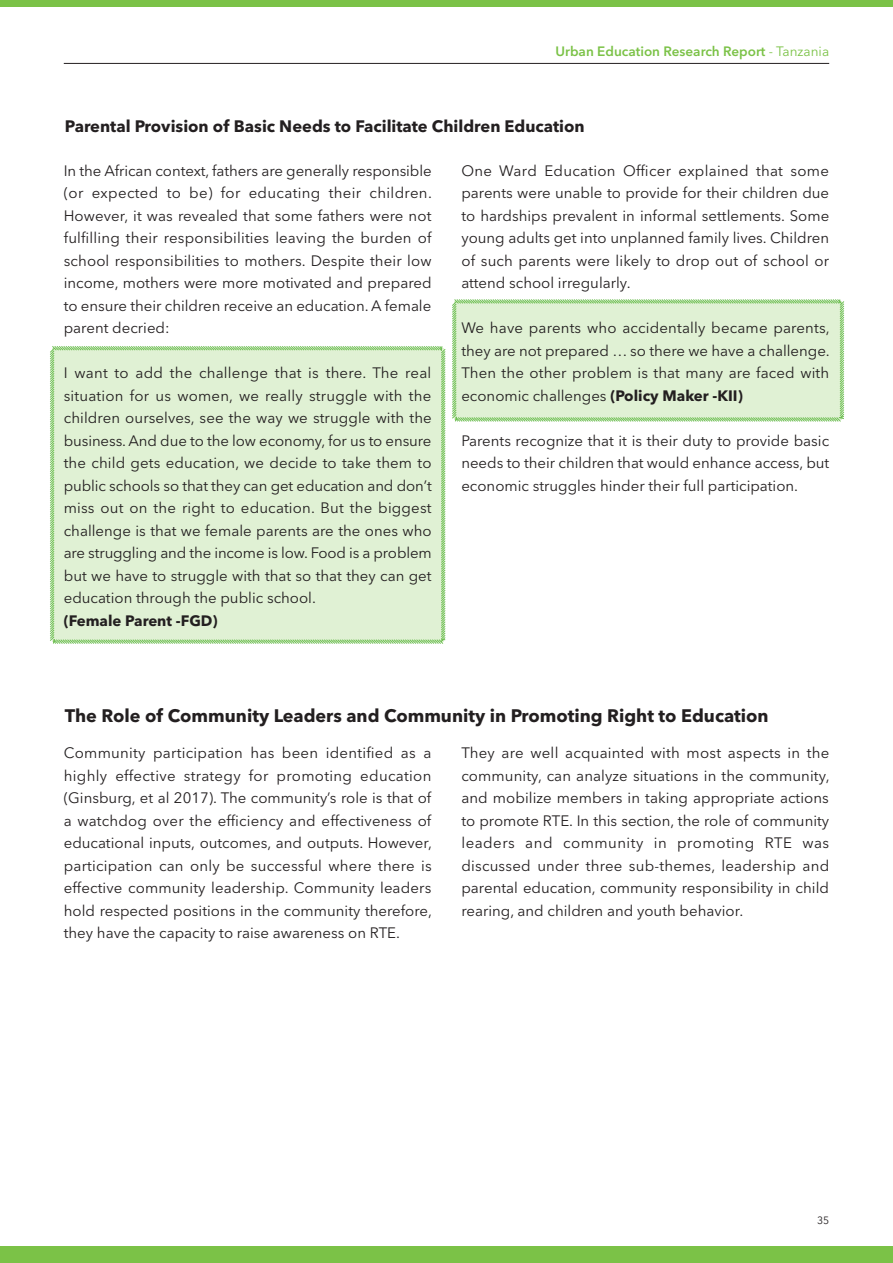
<style>
.page{position:relative;width:893px;height:1263px;background:#fff}
.page>*{position:absolute;margin:0;border:0;box-sizing:border-box;transform-origin:0 0}
.t1{font:700 18px "Avenir Next LT Pro";color:#231f20}
.t2{font:700 16.5px "Avenir Next LT Pro";color:#231f20}
.t3{font:15px/22.5px "Avenir Next LT Pro";color:#231f20;text-align:justify}
.t4{font:700 15px "Avenir Next LT Pro";color:#231f20}
.t5{font:600 13.5px "Avenir Next LT Pro";color:#7bc247}
.t6{font:10.5px "Avenir Next LT Pro";color:#231f20}
.s1{font-weight:400}
.s2{font-weight:700}
</style>
<div class="page">
<hr style="left:64px;top:63px;width:765px;height:1px;background:#231f20">
<div style="left:0;top:1246px;width:893px;height:17px;background:#7bc247"></div>
<div style="left:0;top:0;width:893px;height:6px;background:#7bc247"></div>
<div style="left:50px;top:346px;width:396px;height:298px;background:#e0f1d4"></div>
<svg style="left:452px;top:299px;width:393px;height:123px;background:#daeece"></svg>
<p class="t5" style="left:555px;top:43px;width:275px">Urban Education Research Report <span class="s1">- Tanzania</span></p>
<p class="t2" style="left:65px;top:116px;width:521px">Parental Provision of Basic Needs to Facilitate Children Education</p>
<p class="t3" style="left:64px;top:159px;width:370px">In the African context, fathers are generally responsible (or expected to be) for educating their children.<br>However, it was revealed that some fathers were not fulfilling their responsibilities leaving the burden of school responsibilities to mothers. Despite their low income, mothers were more motivated and prepared to ensure their children receive an education. A female parent decried:</p>
<p class="t3" style="left:64px;top:362px;width:370px">I want to add the challenge that is there. The real situation for us women, we really struggle with the children ourselves, see the way we struggle with the business. And due to the low economy, for us to ensure the child gets education, we decide to take them to public schools so that they can get education and don’t miss out on the right to education. But the biggest challenge is that we female parents are the ones who are struggling and the income is low. Food is a problem but we have to struggle with that so that they can get education through the public school.</p>
<p class="t4" style="left:64px;top:611px;width:155px">(Female Parent -FGD)</p>
<p class="t3" style="left:461px;top:159px;width:369px">One Ward Education Officer explained that some parents were unable to provide for their children due to hardships prevalent in informal settlements. Some young adults get into unplanned family lives. Children of such parents were likely to drop out of school or attend school irregularly.</p>
<p class="t3" style="left:461px;top:317px;width:370px">We have parents who accidentally became parents, they are not prepared … so there we have a challenge.<br>Then the other problem is that many are faced with economic challenges <span class="s2">(Policy Maker -KII)</span></p>
<p class="t3" style="left:461px;top:429px;width:369px">Parents recognize that it is their duty to provide basic needs to their children that would enhance access, but economic struggles hinder their full participation.</p>
<p class="t1" style="left:65px;top:704px;width:705px">The Role of Community Leaders and Community in Promoting Right to Education</p>
<p class="t3" style="left:64px;top:742px;width:370px">Community participation has been identified as a highly effective strategy for promoting education (Ginsburg, et al 2017). The community’s role is that of a watchdog over the efficiency and effectiveness of educational inputs, outcomes, and outputs. However, participation can only be successful where there is effective community leadership. Community leaders hold respected positions in the community therefore, they have the capacity to raise awareness on RTE.</p>
<p class="t3" style="left:461px;top:742px;width:370px">They are well acquainted with most aspects in the community, can analyze situations in the community, and mobilize members in taking appropriate actions to promote RTE. In this section, the role of community leaders and community in promoting RTE was discussed under three sub-themes, leadership and parental education, community responsibility in child rearing, and children and youth behavior.</p>
<p class="t6" style="left:817px;top:1214px;width:14px">35</p>
</div>
